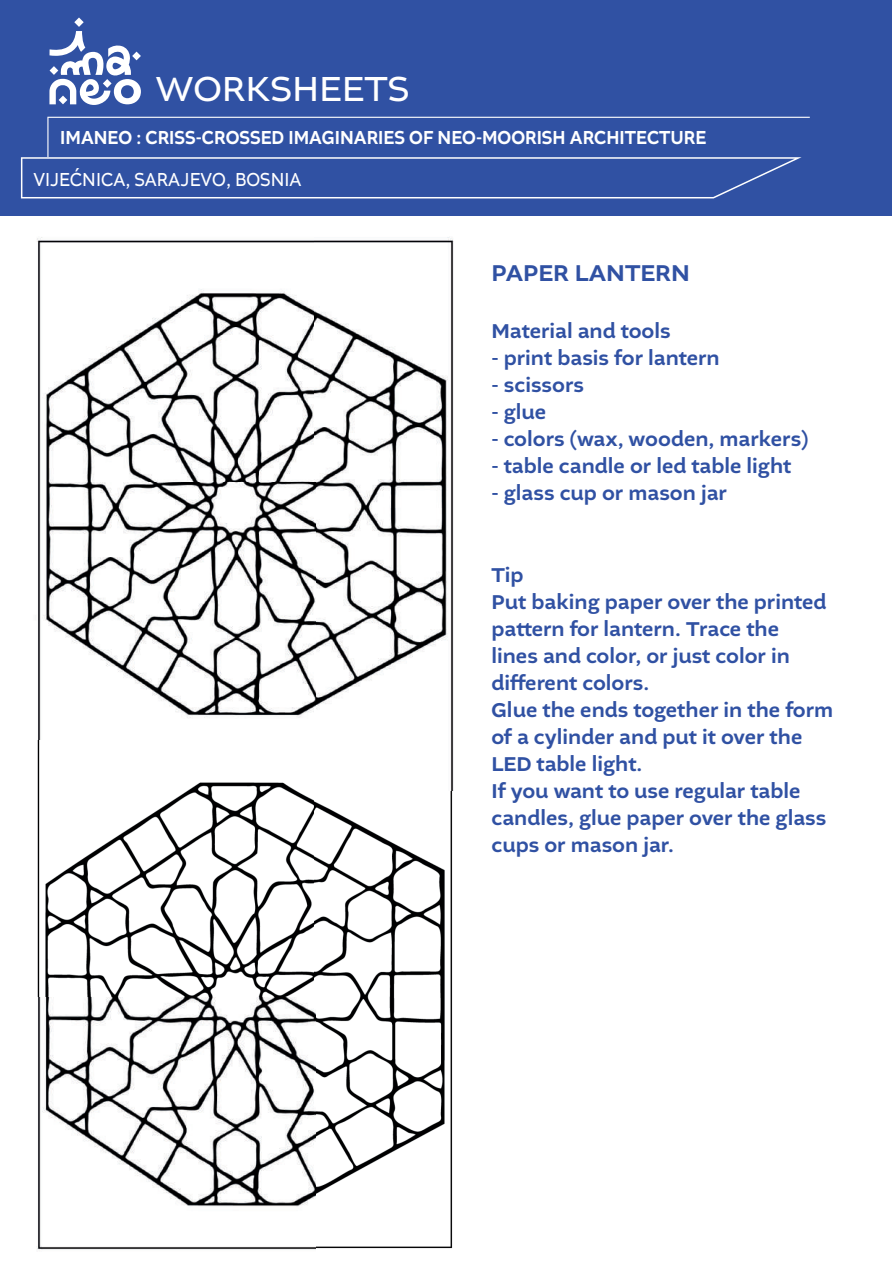
<style>
.page{position:relative;width:892px;height:1263px;background:#fff}
.page>*{position:absolute;margin:0;border:0;box-sizing:border-box;transform-origin:0 0}
.t1{font:36.45px "Altivo";color:#fff}
.t2{font:500 24px "Altivo";color:#3051a3}
.t3{font:500 21px/27px "Altivo";color:#3051a3}
.t4{font:500 19.8px "Altivo";color:#fff;scale:.89 1}
.t5{font:19.8px "Altivo";color:#fff;scale:.89 1}
</style>
<div class="page">
<div style="left:0;top:0;width:892px;height:215px;background:#3051a3"></div>
<svg style="left:49px;top:18px;width:92px;height:87px"></svg>
<svg style="left:21px;top:117px;width:789px;height:81px"></svg>
<img style="left:37px;top:237px;width:417px;height:1015px">
<h1 class="t1" style="left:156px;top:67px;width:255px">WORKSHEETS</h1>
<p class="t4" style="left:60px;top:131px;width:727px">IMANEO : CRISS-CROSSED IMAGINARIES OF NEO-MOORISH ARCHITECTURE</p>
<p class="t5" style="left:33px;top:167px;width:303px">VIJEĆNICA, SARAJEVO, BOSNIA</p>
<p class="t2" style="left:491px;top:265px;width:200px">PAPER LANTERN</p>
<p class="t3" style="left:491px;top:320px;width:181px">Material and tools</p>
<p class="t3" style="left:491px;top:347px;width:230px">- print basis for lantern</p>
<p class="t3" style="left:491px;top:374px;width:94px">- scissors</p>
<p class="t3" style="left:491px;top:401px;width:56px">- glue</p>
<p class="t3" style="left:491px;top:428px;width:319px">- colors (wax, wooden, markers)</p>
<p class="t3" style="left:491px;top:455px;width:301px">- table candle or led table light</p>
<p class="t3" style="left:491px;top:482px;width:237px">- glass cup or mason jar</p>
<p class="t3" style="left:491px;top:564px;width:343px">Tip<br>Put baking paper over the printed pa﬙ern for lantern. Trace the<br>lines and color, or just color in different colors.<br>Glue the ends together in the form of a cylinder and put it over the<br>LED table light.<br>If you want to use regular table candles, glue paper over the glass cups or mason jar.</p>
</div>
